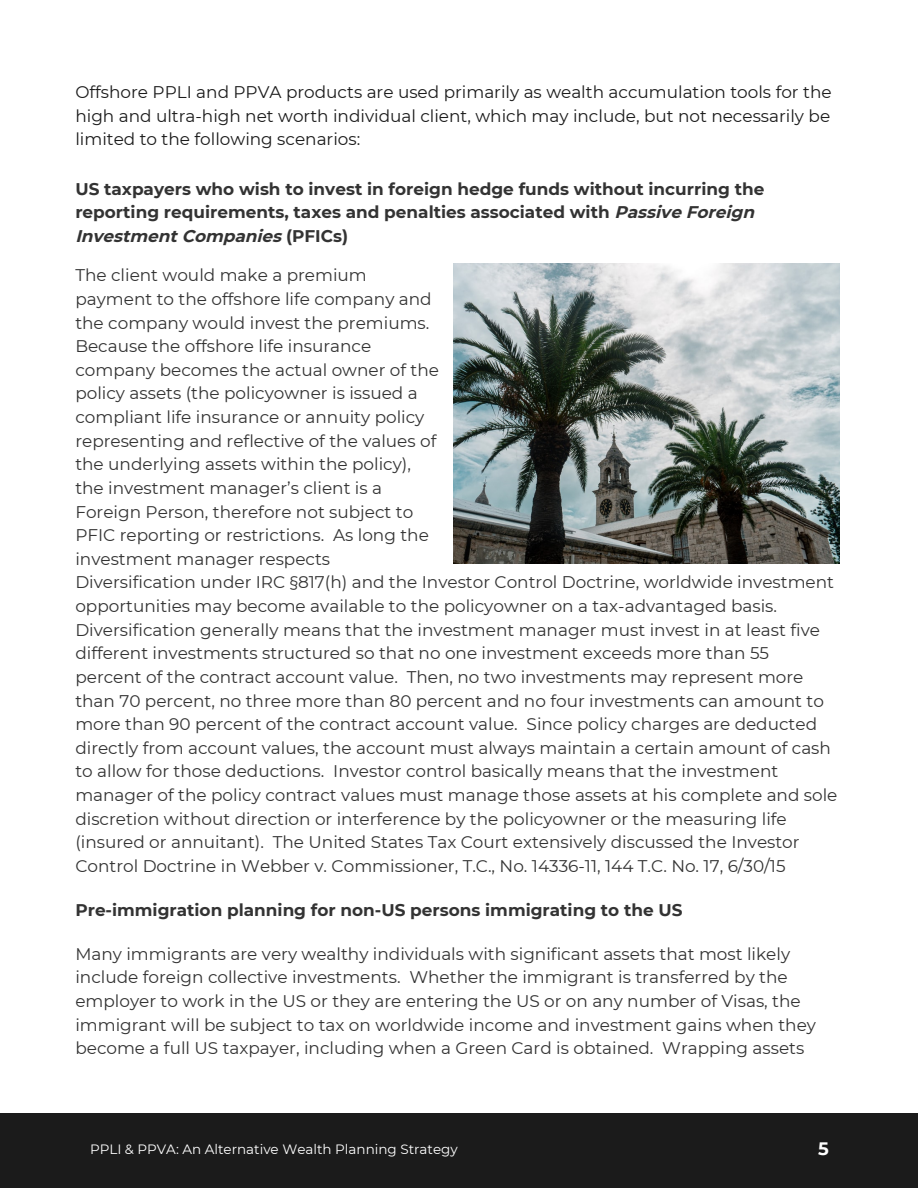
<style>
.page{position:relative;width:918px;height:1188px;background:#fff}
.page>*{position:absolute;margin:0;border:0;box-sizing:border-box;transform-origin:0 0}
.t1{font:700 18px "Montserrat";color:#fff}
.t2{font:16.8px/23.7px "Montserrat";color:#333}
.t3{font:700 16.8px/23.7px "Montserrat";color:#333}
.t4{font:16.8px/23.7px "Montserrat";color:#1b1b1b;text-align:justify}
.t5{font:13.5px "Montserrat";color:#fff}
.s1{font-style:italic}
</style>
<div class="page">
<div style="left:0;top:1114px;width:918px;height:74px;background:#1b1b1b"></div>
<img style="left:453px;top:263px;width:386px;height:301px">
<p class="t4" style="left:75px;top:79px;width:758px">Offshore PPLI and PPVA products are used primarily as wealth accumulation tools for the high and ultra-high net worth individual client, which may include, but not necessarily be limited to the following scenarios:</p>
<p class="t3" style="left:75px;top:176px;width:691px">US taxpayers who wish to invest in foreign hedge funds without incurring the reporting requirements, taxes and penalties associated with <span class="s1">Passive Foreign<br>InvestmentCompanies</span>( P F I C s )</p>
<p class="t2" style="left:75px;top:263px;width:764px">The client would make a premium<br>payment to the offshore life company and<br>the company would invest the premiums.<br>Because the offshore life insurance<br>company becomes the actual owner of the<br>policy assets (the policyowner is issued a<br>compliant life insurance or annuity policy<br>representing and reflective of the values of<br>the underlying assets within the policy),<br>the investment manager’s client is a<br>Foreign Person, therefore not subject to<br>PFIC reporting or restrictions. As long the<br>investment manager respects<br>Diversification under IRC §817(h) and the Investor Control Doctrine, worldwide investment opportunities may become available to the policyowner on a tax-advantaged basis.<br>Diversification generally means that the investment manager must invest in at least five different investments structured so that no one investment exceeds more than 55 percent of the contract account value. Then, no two investments may represent more than 70 percent, no three more than 80 percent and no four investments can amount to more than 90 percent of the contract account value. Since policy charges are deducted directly from account values, the account must always maintain a certain amount of cash to allow for those deductions. Investor control basically means that the investment manager of the policy contract values must manage those assets at his complete and sole discretion without direction or interference by the policyowner or the measuring life (insured or annuitant). The United States Tax Court extensively discussed the Investor Control Doctrine in Webber v. Commissioner, T.C., No. 14336-11, 144 T.C. No. 17, 6/30/15</p>
<p class="t3" style="left:75px;top:897px;width:609px">Pre-immigration planning for non-US persons immigrating to the US</p>
<p class="t2" style="left:75px;top:941px;width:742px">Many immigrants are very wealthy individuals with significant assets that most likely include foreign collective investments. Whether the immigrant is transferred by the employer to work in the US or they are entering the US or on any number of Visas, the immigrant will be subject to tax on worldwide income and investment gains when they become a full US taxpayer, including when a Green Card is obtained. Wrapping assets</p>
<p class="t5" style="left:90px;top:1140px;width:369px">PPLI &amp; PPVA: An Alternative Wealth Planning Strategy</p>
<p class="t1" style="left:818px;top:1136px;width:12px">5</p>
</div>
